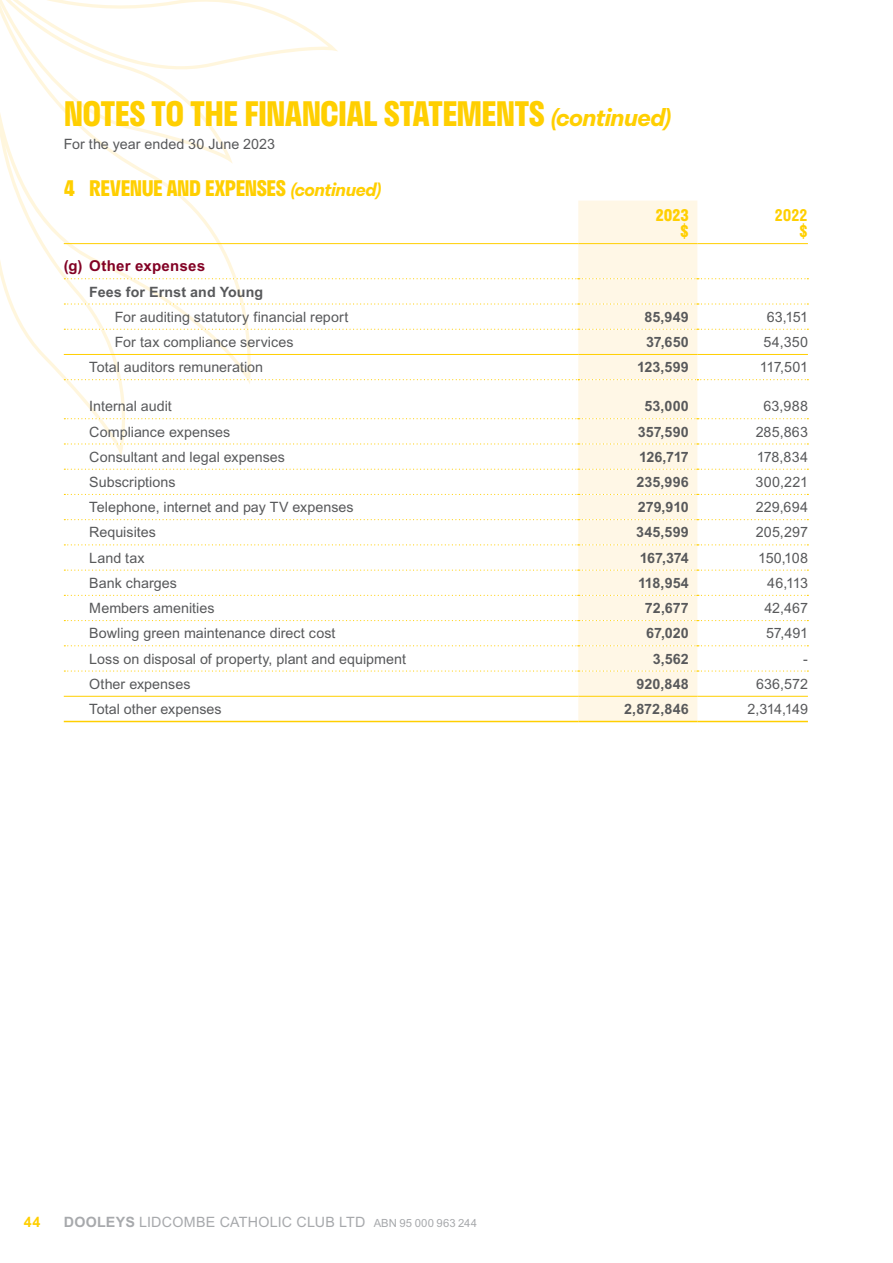
<style>
.page{position:relative;width:893px;height:1263px;background:#fff}
.page>*{position:absolute;margin:0;border:0;box-sizing:border-box;transform-origin:0 0}
.t1{font:700 33px "Stratos";letter-spacing:-.015em;color:#ffcf01}
.t2{font:700 21px "Stratos";letter-spacing:-.015em;color:#ffcf01}
.t3{font:700 15.75px/16.5px "Stratos";color:#ffcf01;text-align:right}
.t4{font:600 15.75px/16.5px "Stratos";color:#ffcf01;text-align:right}
.t5{font:700 15px "Arial MT Std";letter-spacing:.015em;color:#820024}
.t6{font:14.25px "Arial MT Std";letter-spacing:.005em;color:#58595b}
.t7{font:700 14.25px "Arial MT Std";letter-spacing:.01em;color:#58595b}
.t8{font:14.25px "Arial MT Std";letter-spacing:.015em;color:#a7a9ac}
.t9{font:700 14.25px "Arial MT Std";color:#ffcf01}
.s1{font-weight:600;font-style:italic;font-size:24px}
.s2{font-weight:600;font-style:italic;font-size:18px}
.s3{font-weight:700}
.s4{font-size:11.25px}
</style>
<div class="page">
<svg style="left:0;top:0;width:338px;height:456px"></svg>
<div style="left:578px;top:201px;width:119px;height:520px;background:#fff7e6"></div>
<svg style="left:64px;top:278px;width:744px;height:1px"></svg>
<svg style="left:64px;top:303px;width:744px;height:2px"></svg>
<svg style="left:64px;top:329px;width:744px;height:1px"></svg>
<svg style="left:64px;top:418px;width:744px;height:1px"></svg>
<svg style="left:64px;top:443px;width:744px;height:1px"></svg>
<svg style="left:64px;top:469px;width:744px;height:1px"></svg>
<svg style="left:64px;top:494px;width:744px;height:1px"></svg>
<svg style="left:64px;top:519px;width:744px;height:1px"></svg>
<svg style="left:64px;top:544px;width:744px;height:1px"></svg>
<svg style="left:64px;top:569px;width:744px;height:2px"></svg>
<svg style="left:64px;top:595px;width:744px;height:1px"></svg>
<svg style="left:64px;top:620px;width:744px;height:1px"></svg>
<svg style="left:64px;top:645px;width:744px;height:1px"></svg>
<svg style="left:64px;top:670px;width:744px;height:2px"></svg>
<hr style="left:64px;top:243px;width:514px;height:1px;background:#ffcf01">
<hr style="left:578px;top:243px;width:119px;height:1px;background:#ffcf01">
<hr style="left:697px;top:243px;width:111px;height:1px;background:#ffcf01">
<hr style="left:64px;top:696px;width:514px;height:1px;background:#ffcf01">
<hr style="left:578px;top:696px;width:119px;height:1px;background:#ffcf01">
<hr style="left:697px;top:696px;width:111px;height:1px;background:#ffcf01">
<hr style="left:64px;top:721px;width:514px;height:1px;background:#ffcf01">
<hr style="left:578px;top:721px;width:119px;height:1px;background:#ffcf01">
<hr style="left:697px;top:721px;width:111px;height:1px;background:#ffcf01">
<hr style="left:64px;top:354px;width:514px;height:1px;background:#ffcf01">
<hr style="left:578px;top:354px;width:119px;height:1px;background:#ffcf01">
<hr style="left:697px;top:354px;width:111px;height:1px;background:#ffcf01">
<svg style="left:64px;top:379px;width:744px;height:1px"></svg>
<h1 class="t1" style="left:64px;top:88px;width:610px">NOTES TO THE FINANCIAL STATEMENTS <span class="s1">(continued)</span></h1>
<p class="t6" style="left:64px;top:136px;width:213px">For the year ended 30 June 2023</p>
<h2 class="t2" style="left:64px;top:172px;width:320px">4 REVENUE AND EXPENSES <span class="s2">(continued)</span></h2>
<p class="t3" style="left:655px;top:206px;width:35px">2023 $</p>
<p class="t4" style="left:774px;top:206px;width:35px">2022 $</p>
<p class="t5" style="left:64px;top:257px;width:143px">(g) Other expenses</p>
<p class="t7" style="left:89px;top:283px;width:176px">Fees for Ernst and Young</p>
<p class="t6" style="left:115px;top:309px;width:235px">For auditing statutory financial report</p>
<p class="t7" style="left:644px;top:308px;width:46px">85,949</p>
<p class="t6" style="left:767px;top:309px;width:43px">63,151</p>
<p class="t6" style="left:115px;top:334px;width:180px">For tax compliance services</p>
<p class="t7" style="left:646px;top:334px;width:44px">37,650</p>
<p class="t6" style="left:764px;top:334px;width:46px">54,350</p>
<p class="t6" style="left:89px;top:359px;width:175px">Total auditors remuneration</p>
<p class="t7" style="left:637px;top:359px;width:53px">123,599</p>
<p class="t6" style="left:760px;top:359px;width:50px">117,501</p>
<p class="t6" style="left:89px;top:398px;width:84px">Internal audit</p>
<p class="t7" style="left:644px;top:398px;width:46px">53,000</p>
<p class="t6" style="left:763px;top:398px;width:46px">63,988</p>
<p class="t6" style="left:89px;top:423px;width:143px">Compliance expenses</p>
<p class="t7" style="left:638px;top:423px;width:53px">357,590</p>
<p class="t6" style="left:756px;top:423px;width:54px">285,863</p>
<p class="t6" style="left:89px;top:449px;width:197px">Consultant and legal expenses</p>
<p class="t7" style="left:639px;top:448px;width:51px">126,717</p>
<p class="t6" style="left:757px;top:449px;width:53px">178,834</p>
<p class="t6" style="left:89px;top:474px;width:88px">Subscriptions</p>
<p class="t7" style="left:636px;top:474px;width:54px">235,996</p>
<p class="t6" style="left:756px;top:474px;width:54px">300,221</p>
<p class="t6" style="left:89px;top:499px;width:266px">Telephone, internet and pay TV expenses</p>
<p class="t7" style="left:638px;top:499px;width:53px">279,910</p>
<p class="t6" style="left:756px;top:499px;width:54px">229,694</p>
<p class="t6" style="left:89px;top:524px;width:68px">Requisites</p>
<p class="t7" style="left:636px;top:524px;width:54px">345,599</p>
<p class="t6" style="left:756px;top:524px;width:54px">205,297</p>
<p class="t6" style="left:89px;top:549px;width:57px">Land tax</p>
<p class="t7" style="left:640px;top:549px;width:51px">167,374</p>
<p class="t6" style="left:758px;top:549px;width:51px">150,108</p>
<p class="t6" style="left:89px;top:575px;width:89px">Bank charges</p>
<p class="t7" style="left:638px;top:574px;width:52px">118,954</p>
<p class="t6" style="left:767px;top:575px;width:42px">46,113</p>
<p class="t6" style="left:89px;top:600px;width:127px">Members amenities</p>
<p class="t7" style="left:645px;top:600px;width:46px">72,677</p>
<p class="t6" style="left:764px;top:600px;width:45px">42,467</p>
<p class="t6" style="left:89px;top:625px;width:248px">Bowling green maintenance direct cost</p>
<p class="t7" style="left:646px;top:625px;width:44px">67,020</p>
<p class="t6" style="left:766px;top:625px;width:43px">57,491</p>
<p class="t6" style="left:89px;top:650px;width:318px">Loss on disposal of property, plant and equipment</p>
<p class="t7" style="left:653px;top:650px;width:38px">3,562</p>
<p class="t6" style="left:803px;top:650px;width:6px">-</p>
<p class="t6" style="left:89px;top:676px;width:103px">Other expenses</p>
<p class="t7" style="left:636px;top:675px;width:54px">920,848</p>
<p class="t6" style="left:756px;top:676px;width:53px">636,572</p>
<p class="t6" style="left:89px;top:701px;width:134px">Total other expenses</p>
<p class="t7" style="left:624px;top:701px;width:66px">2,872,846</p>
<p class="t6" style="left:747px;top:701px;width:62px">2,314,149</p>
<p class="t9" style="left:24px;top:1213px;width:18px">44</p>
<p class="t8" style="left:64px;top:1213px;width:415px"><span class="s3">DOOLEYS</span> LIDCOMBE CATHOLIC CLUB LTD <span class="s4">ABN 95 000 963 244</span></p>
</div>
